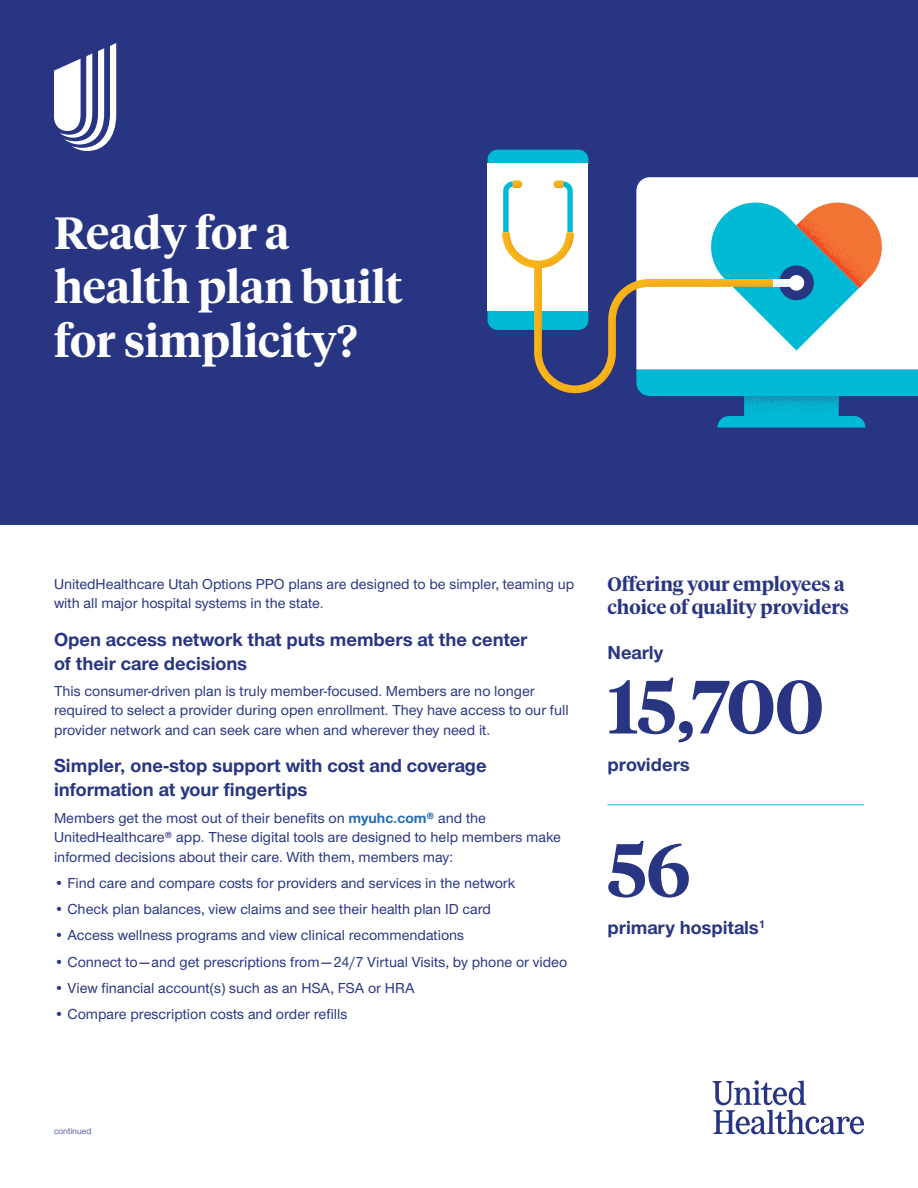
<style>
.page{position:relative;width:918px;height:1188px;background:#fff}
.page>*{position:absolute;margin:0;border:0;box-sizing:border-box;transform-origin:0 0}
.t1{font:600 75px "UHC Serif Headline";letter-spacing:-.01em;color:#283582}
.t2{font:600 45px/54px "UHC Serif Headline";color:#fff}
.t3{font:700 19.5px/24px "UHC Sans";color:#283582}
.t4{font:600 19.5px/23.4px "UHC Serif Headline";color:#283582}
.t5{font:500 15px/19.5px "UHC Sans";color:#283582}
.t6{font:9px "UHC Sans";color:#283582}
.s1{font-weight:700;color:#256db6}
</style>
<div class="page">
<div style="left:0;top:0;width:918px;height:525px;background:#283582"></div>
<svg style="left:713px;top:1080px;width:151px;height:54px"></svg>
<svg style="left:54px;top:43px;width:62px;height:108px"></svg>
<hr style="left:608px;top:804px;width:256px;height:1px;background:#00b9d4">
<svg style="left:488px;top:150px;width:430px;height:278px"></svg>
<h2 class="t2" style="left:54px;top:204px;width:350px">Ready for a health plan built for simplicity?</h2>
<p class="t5" style="left:54px;top:573px;width:522px">UnitedHealthcare Utah Options PPO plans are designed to be simpler, teaming up with all major hospital systems in the state.</p>
<h3 class="t3" style="left:54px;top:626px;width:475px">Open access network that puts members at the center of their care decisions</h3>
<p class="t5" style="left:54px;top:680px;width:516px">This consumer-driven plan is truly member-focused. Members are no longer required to select a provider during open enrollment. They have access to our full provider network and can seek care when and wherever they need it.</p>
<h3 class="t3" style="left:54px;top:753px;width:434px">Simpler, one-stop support with cost and coverage information at your fingertips</h3>
<p class="t5" style="left:54px;top:807px;width:508px">Members get the most out of their benefits on <span class="s1">myuhc.com®</span> and the<br>UnitedHealthcare® app. These digital tools are designed to help members make informed decisions about their care. With them, members may:</p>
<p class="t5" style="left:54px;top:872px;width:463px">• Find care and compare costs for providers and services in the network</p>
<p class="t5" style="left:54px;top:899px;width:439px">• Check plan balances, view claims and see their health plan ID card</p>
<p class="t5" style="left:54px;top:925px;width:412px">• Access wellness programs and view clinical recommendations</p>
<p class="t5" style="left:54px;top:951px;width:515px">• Connect to—and get prescriptions from—24/7 Virtual Visits, by phone or video</p>
<p class="t5" style="left:54px;top:977px;width:362px">• View financial account(s) such as an HSA, FSA or HRA</p>
<p class="t5" style="left:54px;top:1004px;width:295px">• Compare prescription costs and order refills</p>
<h3 class="t4" style="left:608px;top:571px;width:243px">Offering your employees a choice of quality providers</h3>
<h3 class="t3" style="left:608px;top:639px;width:57px">Nearly</h3>
<h1 class="t1" style="left:608px;top:655px;width:218px">15,700</h1>
<h3 class="t3" style="left:608px;top:752px;width:84px">providers</h3>
<h1 class="t1" style="left:608px;top:819px;width:85px">56</h1>
<h3 class="t3" style="left:608px;top:915px;width:159px">primary hospitals<sup>1</sup></h3>
<p class="t6" style="left:54px;top:1125px;width:39px">continued</p>
</div>
